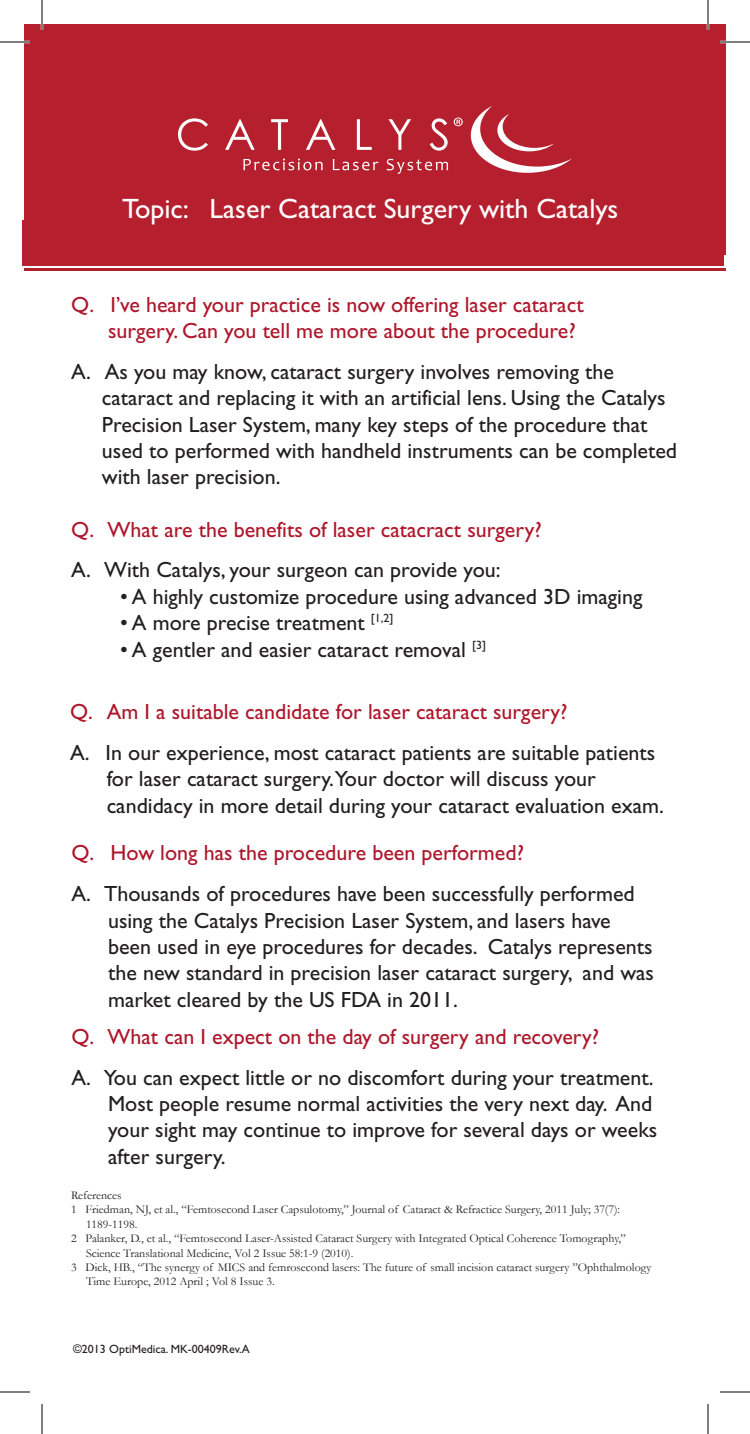
<style>
.page{position:relative;width:750px;height:1434px;background:#fff}
.page>*{position:absolute;margin:0;border:0;box-sizing:border-box;transform-origin:0 0}
.t1{font:28px "Gill Sans";color:#fff}
.t2{font:22px/26.4px "Gill Sans";color:#231f20}
.t3{font:22px/26.4px "Gill Sans";color:#ae172b}
.t4{font:12px "Garamond";color:#231f20}
.t5{font:12px "Gill Sans";color:#231f20}
</style>
<div class="page">
<div style="left:24px;top:24px;width:702px;height:230px;background:#b61f2d"></div>
<div style="left:22px;top:220px;width:702px;height:46px;background:#b61f2d"></div>
<hr style="left:24px;top:268px;width:702px;height:3px;background:#b61f2d">
<hr style="left:0;top:41px;width:30px;height:2px;background:#fff">
<hr style="left:720px;top:41px;width:30px;height:2px;background:#fff">
<hr style="left:41px;top:0;width:2px;height:30px;background:#fff">
<hr style="left:707px;top:0;width:2px;height:30px;background:#fff">
<hr style="left:0;top:42px;width:30px;height:1px;background:#000">
<hr style="left:720px;top:42px;width:30px;height:1px;background:#000">
<hr style="left:0;top:1392px;width:30px;height:1px;background:#000">
<hr style="left:720px;top:1392px;width:30px;height:1px;background:#000">
<hr style="left:42px;top:0;width:1px;height:30px;background:#000">
<hr style="left:42px;top:1404px;width:1px;height:30px;background:#000">
<hr style="left:708px;top:0;width:1px;height:30px;background:#000">
<hr style="left:708px;top:1404px;width:1px;height:30px;background:#000">
<svg style="left:471px;top:106px;width:101px;height:67px"></svg>
<svg style="left:178px;top:118px;width:30px;height:33px"></svg>
<svg style="left:225px;top:119px;width:30px;height:31px"></svg>
<svg style="left:271px;top:119px;width:17px;height:31px"></svg>
<svg style="left:306px;top:119px;width:29px;height:31px"></svg>
<svg style="left:357px;top:119px;width:15px;height:31px"></svg>
<svg style="left:388px;top:119px;width:23px;height:31px"></svg>
<svg style="left:430px;top:118px;width:18px;height:33px"></svg>
<svg style="left:243px;top:159px;width:80px;height:11px"></svg>
<svg style="left:333px;top:159px;width:45px;height:11px"></svg>
<svg style="left:387px;top:159px;width:61px;height:15px"></svg>
<svg style="left:454px;top:118px;width:9px;height:8px"></svg>
<p class="t1" style="left:122px;top:193px;width:498px">Topic: Laser Cataract Surgery with Catalys</p>
<p class="t3" style="left:108px;top:291px;width:477px;text-indent:-37px">Q. I’ve heard your practice is now offering laser cataract surgery. Can you tell me more about the procedure?</p>
<p class="t2" style="left:102px;top:358px;width:577px;text-indent:-31px">A. As you may know, cataract surgery involves removing the cataract and replacing it with an artificial lens. Using the Catalys Precision Laser System, many key steps of the procedure that used to performed with handheld instruments can be completed with laser precision.</p>
<p class="t3" style="left:71px;top:516px;width:472px">Q. What are the benefits of laser catacract surgery?</p>
<p class="t2" style="left:71px;top:557px;width:431px">A. With Catalys, your surgeon can provide you:</p>
<p class="t2" style="left:120px;top:583px;width:524px">• A highly customize procedure using advanced 3D imaging</p>
<p class="t2" style="left:120px;top:610px;width:275px">• A more precise treatment <sup>[1,2]</sup></p>
<p class="t2" style="left:120px;top:636px;width:367px">• A gentler and easier cataract removal <sup>[3]</sup></p>
<p class="t3" style="left:70px;top:699px;width:499px">Q. Am I a suitable candidate for laser cataract surgery?</p>
<p class="t2" style="left:107px;top:739px;width:559px;text-indent:-37px">A. In our experience, most cataract patients are suitable patients for laser cataract surgery.Your doctor will discuss your candidacy in more detail during your cataract evaluation exam.</p>
<p class="t3" style="left:71px;top:840px;width:454px">Q. How long has the procedure been performed?</p>
<p class="t2" style="left:108px;top:881px;width:548px;text-indent:-37px">A. Thousands of procedures have been successfully performed using the Catalys Precision Laser System, and lasers have been used in eye procedures for decades. Catalys represents the new standard in precision laser cataract surgery, and was market cleared by the US FDA in 2011.</p>
<p class="t3" style="left:71px;top:1023px;width:529px">Q. What can I expect on the day of surgery and recovery?</p>
<p class="t2" style="left:108px;top:1064px;width:551px;text-indent:-37px">A. You can expect little or no discomfort during your treatment.<br>Most people resume normal activities the very next day. And your sight may continue to improve for several days or weeks after surgery.</p>
<p class="t4" style="left:71px;top:1188px;width:52px">References</p>
<p class="t4" style="left:71px;top:1202px;width:551px">1 Friedman, NJ, et al., “Femtosecond Laser Capsulotomy,” Journal of Cataract &amp; Refractice Surgery, 2011 July; 37(7):</p>
<p class="t4" style="left:86px;top:1217px;width:53px">1189-1198.</p>
<p class="t4" style="left:71px;top:1231px;width:556px">2 Palanker, D., et al., “Femtosecond Laser-Assisted Cataract Surgery with Integrated Optical Coherence Tomography,”</p>
<p class="t4" style="left:86px;top:1246px;width:269px">Science Translational Medicine, Vol 2 Issue 58:1-9 (2010).</p>
<p class="t4" style="left:71px;top:1260px;width:582px">3 Dick, HB., “The synergy of MICS and femrosecond lasers: The future of small incision cataract surgery ”Ophthalmology</p>
<p class="t4" style="left:86px;top:1274px;width:190px">Time Europe, 2012 April ; Vol 8 Issue 3.</p>
<p class="t5" style="left:73px;top:1342px;width:178px">©2013 OptiMedica. MK-00409Rev.A</p>
</div>
